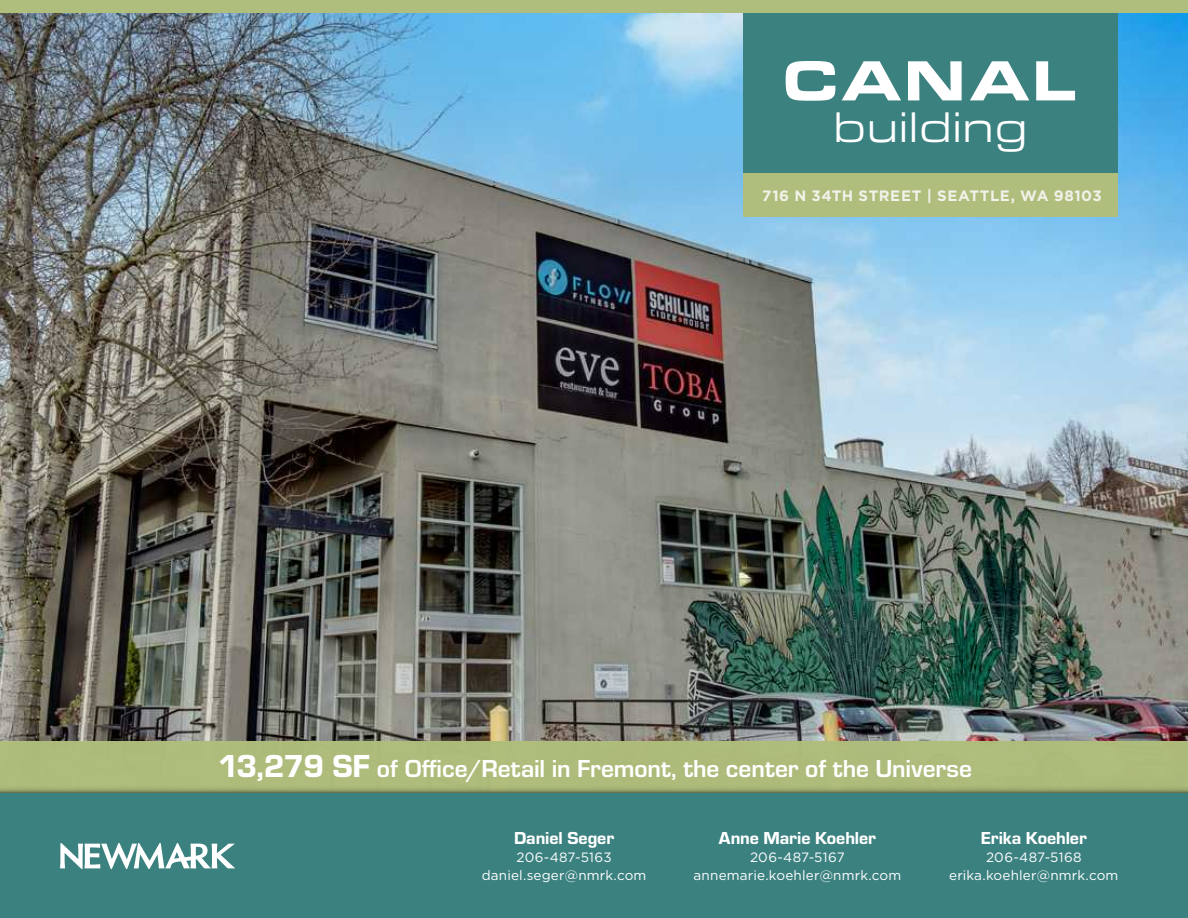
<style>
.page{position:relative;width:1188px;height:918px;background:#fff}
.page>*{position:absolute;margin:0;border:0;box-sizing:border-box;transform-origin:0 0}
.t1{font:900 58.65px "Eurostile Ext";letter-spacing:.025em;color:#fff}
.t2{font:43.95px "Eurostile Ext";color:#fff}
.t3{font:700 25.5px "Eurostile";color:#fff}
.t4{font:18px "Eurostile Hea";letter-spacing:-.005em;color:#fff}
.t5{font:700 15px "Gotham";letter-spacing:.035em;color:#f2f2eb}
.t6{font:13.5px/18px "Gotham";letter-spacing:.015em;color:#fff;text-align:center}
.s1{font-family:"Eurostile Hea";font-weight:400;font-size:33px}
</style>
<div class="page">
<img style="left:0;top:13px;width:1188px;height:728px">
<div style="left:743px;top:0;width:375px;height:215px;background:#3b8180"></div>
<div style="left:743px;top:173px;width:375px;height:44px;background:#afbe7c"></div>
<div style="left:0;top:0;width:1188px;height:13px;background:#afbe7c"></div>
<div style="left:0;top:741px;width:1188px;height:53px;background:#afbe7c"></div>
<svg style="left:0;top:787px;width:1188px;height:7px"></svg>
<div style="left:0;top:794px;width:1188px;height:124px;background:#3b8180"></div>
<svg style="left:60px;top:843px;width:175px;height:26px"></svg>
<h1 class="t1" style="left:781px;top:37px;width:296px">CANAL</h1>
<h2 class="t2" style="left:833px;top:96px;width:196px">building</h2>
<p class="t5" style="left:762px;top:186px;width:341px">716 N 34TH STREET | SEATTLE, WA 98103</p>
<h3 class="t3" style="left:218px;top:750px;width:756px"><span class="s1">13,279 SF</span> of Office/Retail in Fremont, the center of the Universe</h3>
<h3 class="t4" style="left:514px;top:826px;width:102px">Daniel Seger</h3>
<p class="t6" style="left:482px;top:848px;width:166px">206-487-5163 daniel.seger@nmrk.com</p>
<h3 class="t4" style="left:719px;top:826px;width:159px">Anne Marie Koehler</h3>
<p class="t6" style="left:694px;top:848px;width:209px">206-487-5167 annemarie.koehler@nmrk.com</p>
<h3 class="t4" style="left:981px;top:826px;width:108px">Erika Koehler</h3>
<p class="t6" style="left:949px;top:848px;width:171px">206-487-5168 erika.koehler@nmrk.com</p>
</div>
